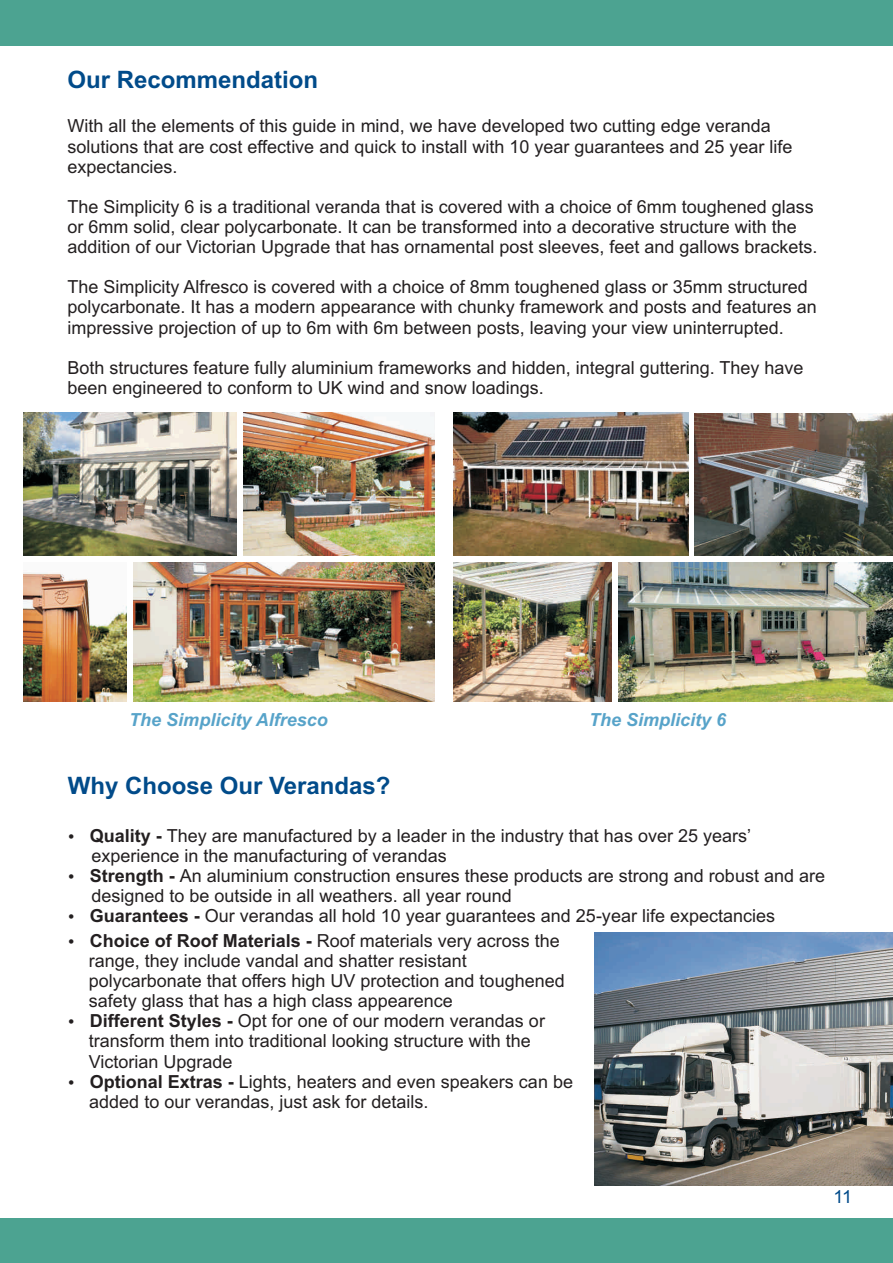
<style>
.page{position:relative;width:893px;height:1263px;background:#fff}
.page>*{position:absolute;margin:0;border:0;box-sizing:border-box;transform-origin:0 0}
.t1{font:700 24px "Arial";color:#014b8a}
.t2{font:18px/20.1px "Arial";color:#231f20}
.t3{font:italic 700 18px "Arial";color:#57a3c9}
.t4{font:18px "Arial";color:#014b8a}
.s1{font-weight:700}
</style>
<div class="page">
<div style="left:0;top:1px;width:893px;height:45px;background:#4ca391"></div>
<div style="left:0;top:1218px;width:893px;height:45px;background:#4ca391"></div>
<img style="left:694px;top:413px;width:199px;height:143px">
<img style="left:453px;top:562px;width:159px;height:139px">
<img style="left:243px;top:413px;width:191px;height:143px">
<img style="left:133px;top:562px;width:301px;height:139px">
<img style="left:23px;top:413px;width:214px;height:143px">
<img style="left:23px;top:572px;width:103px;height:129px">
<img style="left:619px;top:562px;width:274px;height:139px">
<img style="left:453px;top:413px;width:235px;height:143px">
<img style="left:595px;top:932px;width:298px;height:253px">
<h1 class="t1" style="left:68px;top:70px;width:252px">Our Recommendation</h1>
<p class="t2" style="left:68px;top:118px;width:727px">With all the elements of this guide in mind, we have developed two cutting edge veranda solutions that are cost effective and quick to install with 10 year guarantees and 25 year life expectancies.</p>
<p class="t2" style="left:68px;top:198px;width:752px">The Simplicity 6 is a traditional veranda that is covered with a choice of 6mm toughened glass or 6mm solid, clear polycarbonate. It can be transformed into a decorative structure with the addition of our Victorian Upgrade that has ornamental post sleeves, feet and gallows brackets.</p>
<p class="t2" style="left:68px;top:279px;width:751px">The Simplicity Alfresco is covered with a choice of 8mm toughened glass or 35mm structured polycarbonate. It has a modern appearance with chunky framework and posts and features an impressive projection of up to 6m with 6m between posts, leaving your view uninterrupted.</p>
<p class="t2" style="left:68px;top:359px;width:738px">Both structures feature fully aluminium frameworks and hidden, integral guttering. They have been engineered to conform to UK wind and snow loadings.</p>
<p class="t3" style="left:129px;top:713px;width:200px">The Simplicity Alfresco</p>
<p class="t3" style="left:589px;top:713px;width:139px">The Simplicity 6</p>
<h1 class="t1" style="left:68px;top:776px;width:324px">Why Choose Our Verandas?</h1>
<p class="t2" style="left:90px;top:827px;width:663px"><span class="s1">Quality -</span> They are manufactured by a leader in the industry that has over 25 years’</p>
<p class="t2" style="left:90px;top:847px;width:737px">experience in the manufacturing of verandas<br><span class="s1">Strength -</span> An aluminium construction ensures these products are strong and robust and are designed to be outside in all weathers. all year round<br><span class="s1">Guarantees -</span> Our verandas all hold 10 year guarantees and 25-year life expectancies</p>
<p class="t2" style="left:89px;top:932px;width:486px"><span class="s1">Choice of Roof Materials -</span> Roof materials very across the range, they include vandal and shatter resistant polycarbonate that offers high UV protection and toughened safety glass that has a high class appearence<br><span class="s1">Different Styles -</span> Opt for one of our modern verandas or transform them into traditional looking structure with the Victorian Upgrade<br><span class="s1">Optional Extras -</span> Lights, heaters and even speakers can be added to our verandas, just ask for details.</p>
<p class="t4" style="left:833px;top:1189px;width:20px">11</p>
</div>
